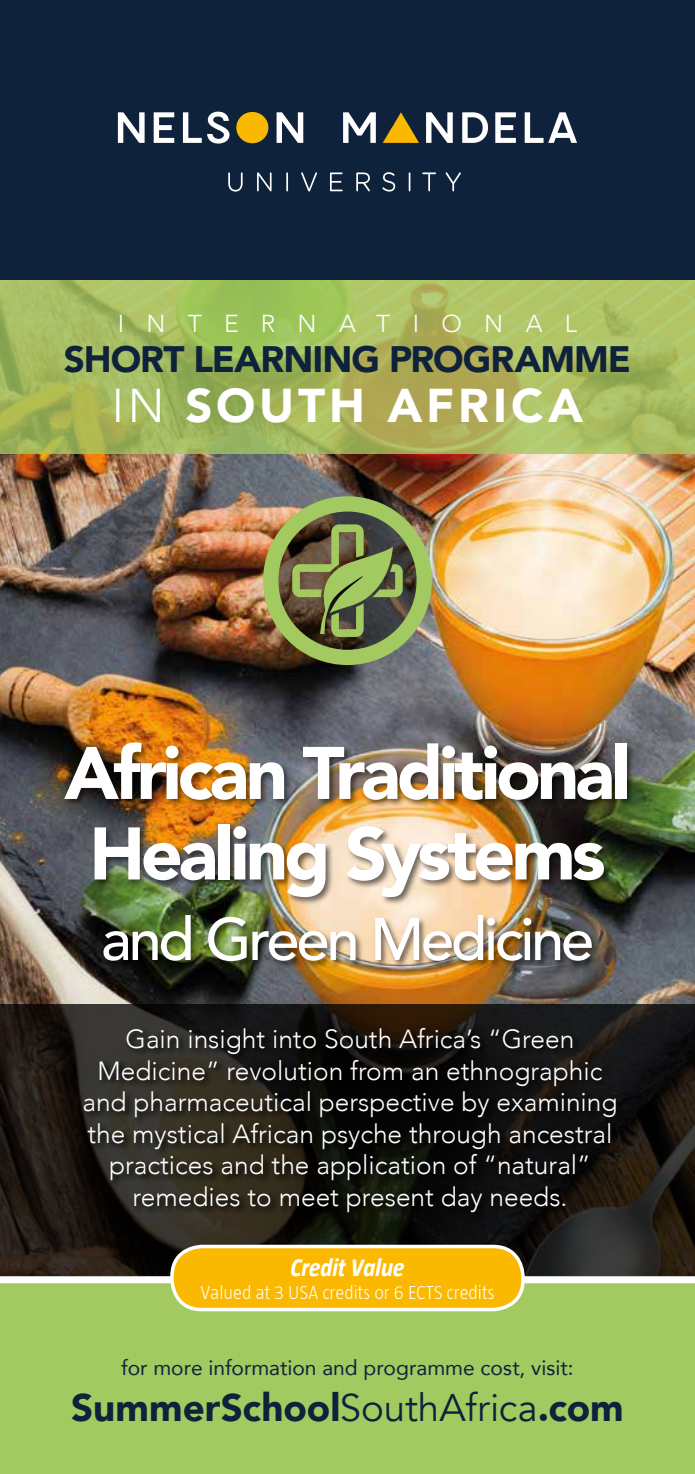
<style>
.page{position:relative;width:695px;height:1474px;background:#fff}
.page>*{position:absolute;margin:0;border:0;box-sizing:border-box;transform-origin:0 0}
.t1{font:900 73.5px/80.5px "Avenir";letter-spacing:-.055em;color:#fff;text-align:center}
.t2{font:500 59.5px "Avenir";letter-spacing:-.055em;color:#fff}
.t3{font:900 47.25px "Avenir";letter-spacing:.08em;color:#fff}
.t4{font:900 38.5px "Avenir";color:#0f223b}
.t5{font:900 36.75px "Avenir";letter-spacing:-.025em;color:#0f223b}
.t6{font:300 26.25px/31.5px "Avenir";color:#fff;text-align:center}
.t7{font:300 24.5px "Avenir";letter-spacing:.91em;color:#fff}
.t8{font:italic 700 24.5px "Taz";color:#fff}
.t9{font:21px "Avenir";color:#0f223b}
.t10{font:300 19.25px "Taz";color:#fff}
.s1{font-weight:300}
.s2{font-weight:400}
</style>
<div class="page">
<img style="left:0;top:453px;width:694px;height:551px">
<div style="left:0;top:1276px;width:694px;height:197px;background:#a3c961"></div>
<svg style="left:0;top:1004px;width:694px;height:272px;background:#1e1a15"></svg>
<svg style="left:82px;top:1026px;width:542px;height:194px;background:#191713"></svg>
<div style="left:63px;top:740px;width:572px;height:230px;background:#000;opacity:.55"></div>
<div style="left:0;top:1276px;width:694px;height:7px;background:#fff"></div>
<svg style="left:0;top:280px;width:694px;height:173px;background:#a7b95d"></svg>
<div style="left:0;top:0;width:694px;height:280px;background:#0f223b"></div>
<svg style="left:383px;top:112px;width:36px;height:31px"></svg>
<svg style="left:462px;top:112px;width:26px;height:31px"></svg>
<svg style="left:154px;top:112px;width:20px;height:31px"></svg>
<div style="left:236px;top:112px;width:32px;height:31px;background:#fbb800;border-radius:50%"></div>
<svg style="left:276px;top:112px;width:27px;height:31px"></svg>
<svg style="left:118px;top:112px;width:26px;height:31px"></svg>
<svg style="left:426px;top:112px;width:26px;height:31px"></svg>
<svg style="left:343px;top:112px;width:33px;height:31px"></svg>
<svg style="left:524px;top:112px;width:53px;height:31px"></svg>
<svg style="left:495px;top:112px;width:21px;height:31px"></svg>
<svg style="left:183px;top:112px;width:46px;height:31px"></svg>
<svg style="left:228px;top:172px;width:14px;height:19px"></svg>
<svg style="left:257px;top:172px;width:14px;height:19px"></svg>
<svg style="left:286px;top:172px;width:2px;height:19px"></svg>
<svg style="left:301px;top:172px;width:16px;height:19px"></svg>
<svg style="left:330px;top:172px;width:12px;height:19px"></svg>
<svg style="left:356px;top:172px;width:14px;height:19px"></svg>
<svg style="left:382px;top:172px;width:13px;height:19px"></svg>
<svg style="left:408px;top:172px;width:2px;height:19px"></svg>
<svg style="left:422px;top:172px;width:14px;height:19px"></svg>
<svg style="left:445px;top:172px;width:15px;height:19px"></svg>
<svg style="left:270px;top:503px;width:154px;height:154px;background:#666c41"></svg>
<div style="left:263px;top:496px;width:169px;height:169px;border:15px solid #a3c961;border-radius:50%"></div>
<svg style="left:292px;top:524px;width:110px;height:113px;background:#6c7546"></svg>
<div style="left:172px;top:1246px;width:351px;height:63px;background:#fbb800;border-radius:30px"></div>
<div style="left:170px;top:1244px;width:354px;height:67px;border:4px solid #fff;border-radius:30px"></div>
<p class="t7" style="left:118px;top:309px;width:460px">INTERNATIONAL</p>
<h3 class="t5" style="left:64px;top:327px;width:568px">SHORT LEARNING PROGRAMME</h3>
<h3 class="t3" style="left:112px;top:365px;width:472px"><span class="s1">IN</span> SOUTH AFRICA</h3>
<h1 class="t1" style="left:64px;top:731px;width:567px">African Traditional<br>Healing Systems</h1>
<h2 class="t2" style="left:101px;top:887px;width:495px">and Green Medicine</h2>
<p class="t6" style="left:82px;top:1023px;width:536px">Gain insight into South Africa’s “Green Medicine” revolution from an ethnographic and pharmaceutical perspective by examining the mystical African psyche through ancestral practices and the application of “natural” remedies to meet present day needs.</p>
<p class="t8" style="left:290px;top:1255px;width:116px">Credit Value</p>
<p class="t10" style="left:200px;top:1282px;width:295px">Valued at 3 USA credits or 6 ECTS credits</p>
<p class="t9" style="left:121px;top:1350px;width:454px">for more information and programme cost, visit:</p>
<h3 class="t4" style="left:71px;top:1374px;width:554px">SummerSchool<span class="s2">SouthAfrica</span>.com</h3>
</div>
